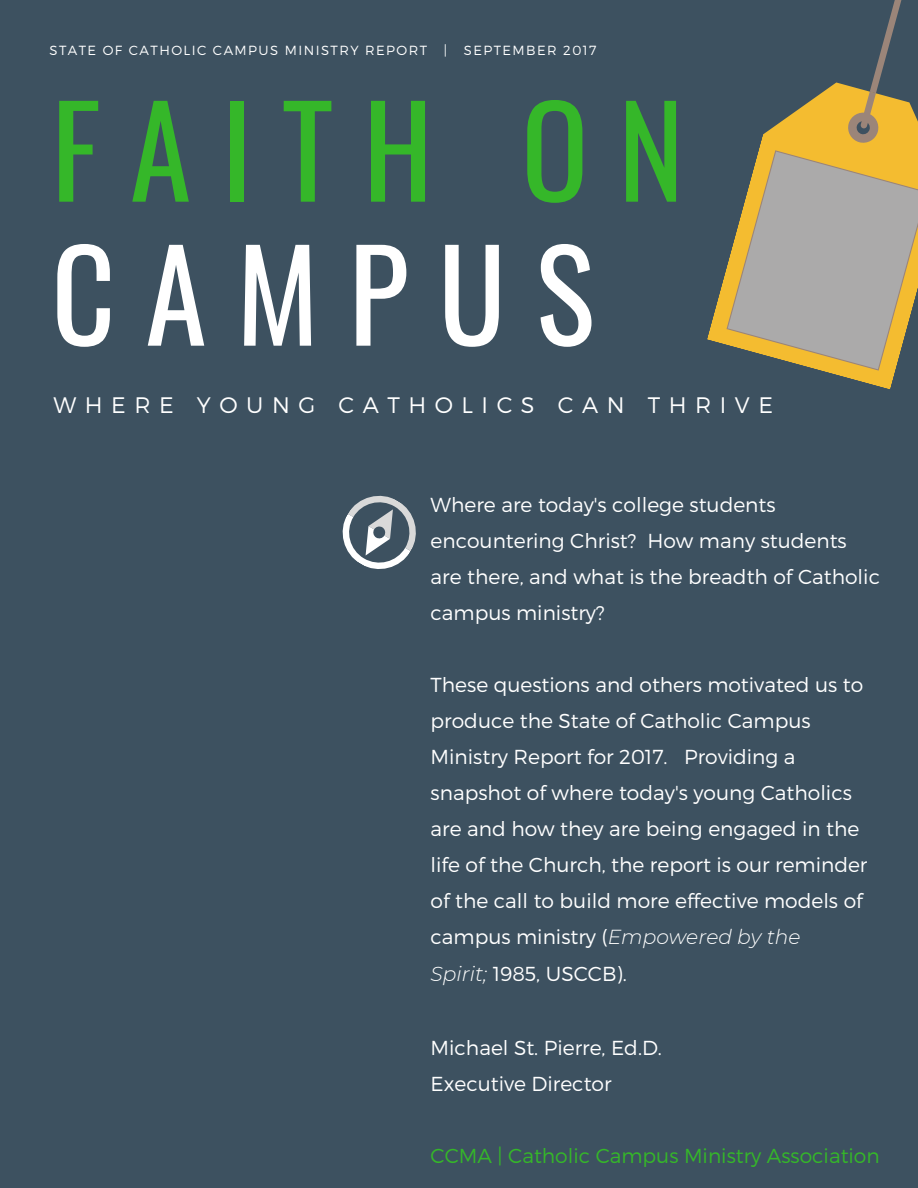
<style>
.page{position:relative;width:918px;height:1188px;background:#3d5160}
.page>*{position:absolute;margin:0;border:0;box-sizing:border-box;transform-origin:0 0}
.t1{font:124.5px "Oswald";letter-spacing:.24em;color:#35b729}
.t2{font:124.5px "Oswald";letter-spacing:.24em;color:#fff}
.t3{font:300 22.5px "Montserrat";letter-spacing:.38em;color:#fff}
.t4{font:300 20.25px/36.2px "Montserrat";color:#fff}
.t5{font:300 20.25px "Montserrat";color:#35b729}
.t6{font:300 13.2px "Montserrat";letter-spacing:.11em;color:#fff}
.s1{font-style:italic}
</style>
<div class="page">
<svg style="left:342px;top:495px;width:74px;height:74px"></svg>
<svg style="left:707px;top:271px;width:188px;height:118px"></svg>
<svg style="left:726px;top:0;width:192px;height:371px"></svg>
<p class="t6" style="left:50px;top:42px;width:379px">STATE OF CATHOLIC CAMPUS MINISTRY REPORT</p>
<p class="t6" style="left:444px;top:42px;width:5px">|</p>
<p class="t6" style="left:464px;top:42px;width:134px">SEPTEMBER 2017</p>
<h1 class="t1" style="left:51px;top:53px;width:634px">FAITH ON</h1>
<h1 class="t2" style="left:51px;top:197px;width:545px">CAMPUS</h1>
<p class="t3" style="left:54px;top:390px;width:721px">WHERE YOUNG CATHOLICS CAN THRIVE</p>
<p class="t4" style="left:431px;top:486px;width:451px">Where are today's college students encountering Christ? How many students are there, and what is the breadth of Catholic campus ministry?</p>
<p class="t4" style="left:431px;top:666px;width:438px">These questions and others motivated us to produce the State of Catholic Campus Ministry Report for 2017. Providing a snapshot of where today's young Catholics are and how they are being engaged in the life of the Church, the report is our reminder of the call to build more effective models of campus ministry (<span class="s1">Empowered by the<br>Spirit;</span> 1985, USCCB).</p>
<p class="t4" style="left:431px;top:1028px;width:233px">Michael St. Pierre, Ed.D.<br>Executive Director</p>
<p class="t5" style="left:431px;top:1142px;width:451px">CCMA | Catholic Campus Ministry Association</p>
</div>
